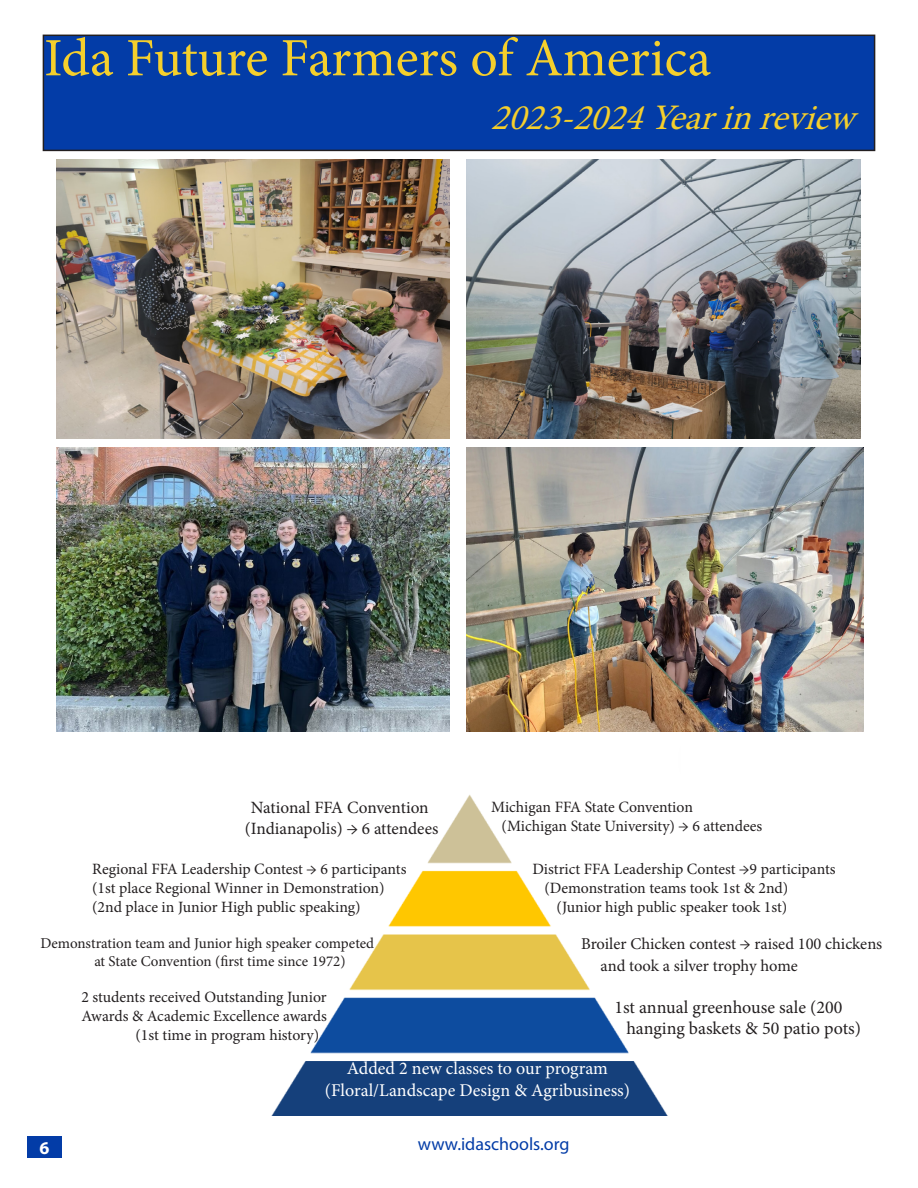
<style>
.page{position:relative;width:918px;height:1188px;background:#fff}
.page>*{position:absolute;margin:0;border:0;box-sizing:border-box;transform-origin:0 0}
.t1{font:54px "Minion Pro";letter-spacing:-.005em;color:#f5cf2c}
.t2{font:italic 36px "Minion Pro";color:#f5cf2c}
.t3{font:18px "Minion Pro";color:#fff}
.t4{font:18px/21.6px "Minion Pro";color:#231f20}
.t5{font:18px "Myriad Pro";color:#033ca7}
.t6{font:700 18px "Myriad Pro";color:#fff}
.t7{font:17.25px/20.7px "Minion Pro";letter-spacing:-.005em;color:#231f20;text-align:center}
.t8{font:16.5px/21.6px "Minion Pro";letter-spacing:-.005em;color:#231f20}
.t9{font:15.75px/18.9px "Minion Pro";color:#231f20}
.t10{font:15px "Minion Pro";color:#231f20}
</style>
<div class="page">
<div style="left:27px;top:1137px;width:35px;height:21px;background:#033ca7"></div>
<div style="left:43px;top:35px;width:832px;height:115px;background:#033ca7"></div>
<div style="left:43px;top:35px;width:832px;height:116px;border:2px solid #231f20"></div>
<img style="left:271px;top:795px;width:397px;height:321px">
<img style="left:56px;top:160px;width:393px;height:278px">
<img style="left:56px;top:447px;width:393px;height:285px">
<img style="left:467px;top:160px;width:393px;height:278px">
<img style="left:467px;top:447px;width:397px;height:285px">
<p class="t1" style="left:44px;top:22px;width:668px">Ida Future Farmers of America</p>
<p class="t2" style="left:491px;top:94px;width:379px">2023-2024Yearinreview</p>
<p class="t7" style="left:245px;top:798px;width:195px">National FFA Convention (Indianapolis) → 6 attendees</p>
<p class="t9" style="left:502px;top:798px;width:262px;text-indent:-10px">Michigan FFA State Convention (Michigan State University) → 6 attendees</p>
<p class="t9" style="left:544px;top:860px;width:293px;text-indent:-12px">District FFA Leadership Contest →9 participants (Demonstration teams took 1st &amp; 2nd)</p>
<p class="t9" style="left:556px;top:897px;width:233px">(Junior high public speaker took 1st)</p>
<p class="t9" style="left:92px;top:860px;width:316px">Regional FFA Leadership Contest → 6 participants (1st place Regional Winner in Demonstration) (2nd place in Junior High public speaking)</p>
<p class="t10" style="left:40px;top:933px;width:335px">Demonstration team and Junior high speaker competed</p>
<p class="t10" style="left:94px;top:951px;width:253px">at State Convention (first time since 1972)</p>
<p class="t8" style="left:601px;top:933px;width:283px;text-indent:-20px">Broiler Chicken contest → raised 100 chickens and took a silver trophy home</p>
<p class="t9" style="left:81px;top:988px;width:247px">2 students received Outstanding Junior</p>
<p class="t9" style="left:81px;top:1007px;width:247px">Awards &amp; Academic Excellence awards</p>
<p class="t9" style="left:135px;top:1026px;width:185px">(1st time in program history)</p>
<p class="t4" style="left:626px;top:996px;width:236px;text-indent:-12px">1st annual greenhouse sale (200 hanging baskets &amp; 50 patio pots)</p>
<p class="t3" style="left:347px;top:1056px;width:263px">Added 2 new classes to our program</p>
<p class="t3" style="left:325px;top:1078px;width:307px">(Floral/Landscape Design &amp; Agribusiness)</p>
<p class="t6" style="left:39px;top:1136px;width:11px">6</p>
<p class="t5" style="left:418px;top:1133px;width:153px">www.idaschools.org</p>
</div>
